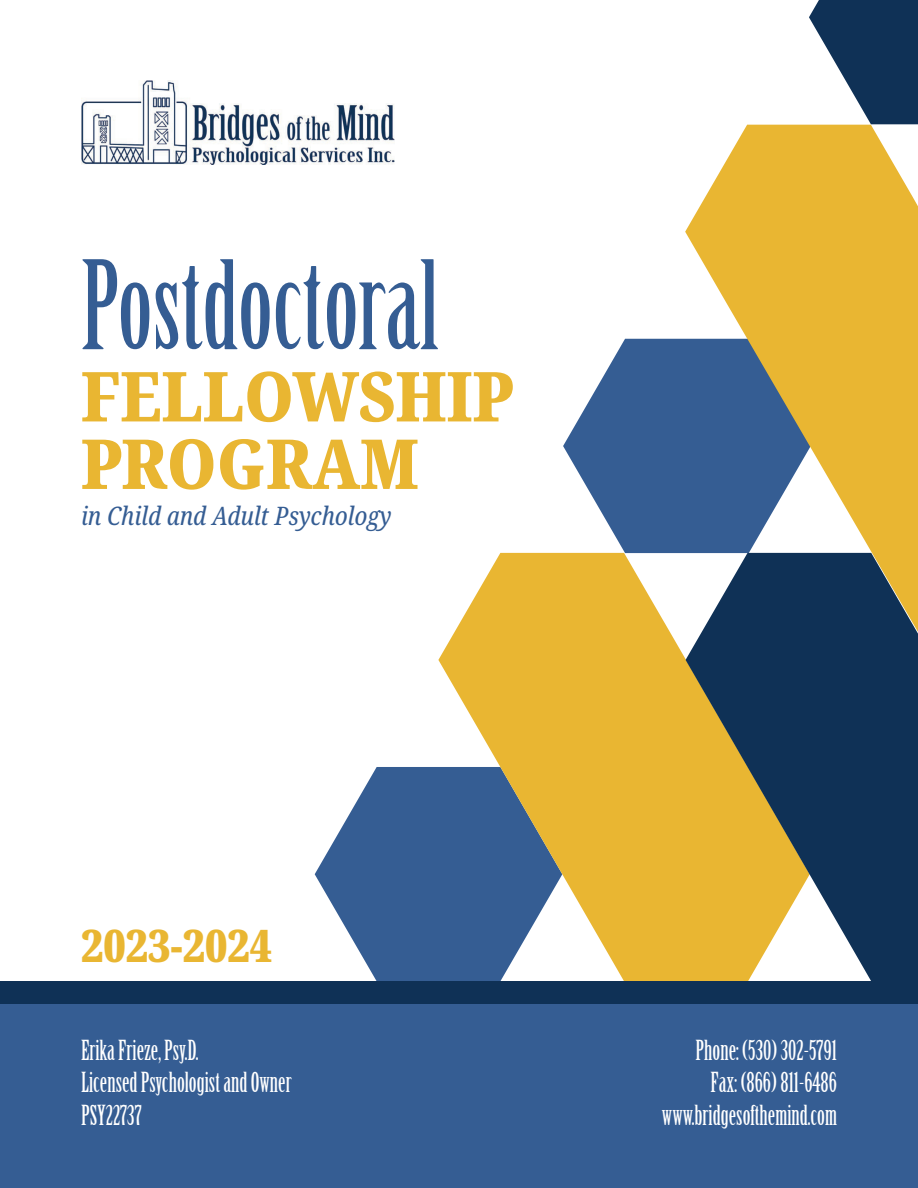
<style>
.page{position:relative;width:918px;height:1188px;background:#fff}
.page>*{position:absolute;margin:0;border:0;box-sizing:border-box;transform-origin:0 0}
.t1{font:120px "Birch Std";color:#355d93}
.t2{font:900 condensed 69px/67.5px "Noto Serif";color:#e9b632}
.t3{font:900 condensed 45px "Noto Serif";color:#e9b632}
.t4{font:27px/32.4px "Birch Std";color:#fff}
.t5{font:italic condensed 25.5px "Noto Serif";color:#355d93}
</style>
<div class="page">
<svg style="left:315px;top:767px;width:123px;height:214px;fill:#355d93"></svg>
<svg style="left:563px;top:339px;width:122px;height:214px;fill:#355d93"></svg>
<svg style="left:809px;top:0;width:109px;height:124px"></svg>
<svg style="left:438px;top:553px;width:248px;height:428px;fill:#e9b632"></svg>
<svg style="left:686px;top:632px;width:232px;height:349px;background:#626959"></svg>
<svg style="left:685px;top:125px;width:233px;height:507px;fill:#e9b632"></svg>
<img style="left:81px;top:81px;width:313px;height:84px">
<div style="left:0;top:981px;width:918px;height:23px;background:#0f3156"></div>
<div style="left:0;top:1004px;width:918px;height:184px;background:#355d93"></div>
<p class="t1" style="left:81px;top:238px;width:359px">Postdoctoral</p>
<p class="t2" style="left:81px;top:364px;width:433px">FELLOWSHIP<br>PROGRAM</p>
<p class="t5" style="left:81px;top:498px;width:312px">in Child and Adult Psychology</p>
<p class="t3" style="left:81px;top:913px;width:193px">2023-2024</p>
<p class="t4" style="left:81px;top:1034px;width:119px">Erika Frieze, Psy.D.</p>
<p class="t4" style="left:81px;top:1067px;width:212px">Licensed Psychologist and Owner<br>PSY22737</p>
<p class="t4" style="left:662px;top:1034px;width:177px;text-align:right">Phone: (530) 302-5791<br>Fax: (866) 811-6486 www.bridgesofthemind.com</p>
</div>
